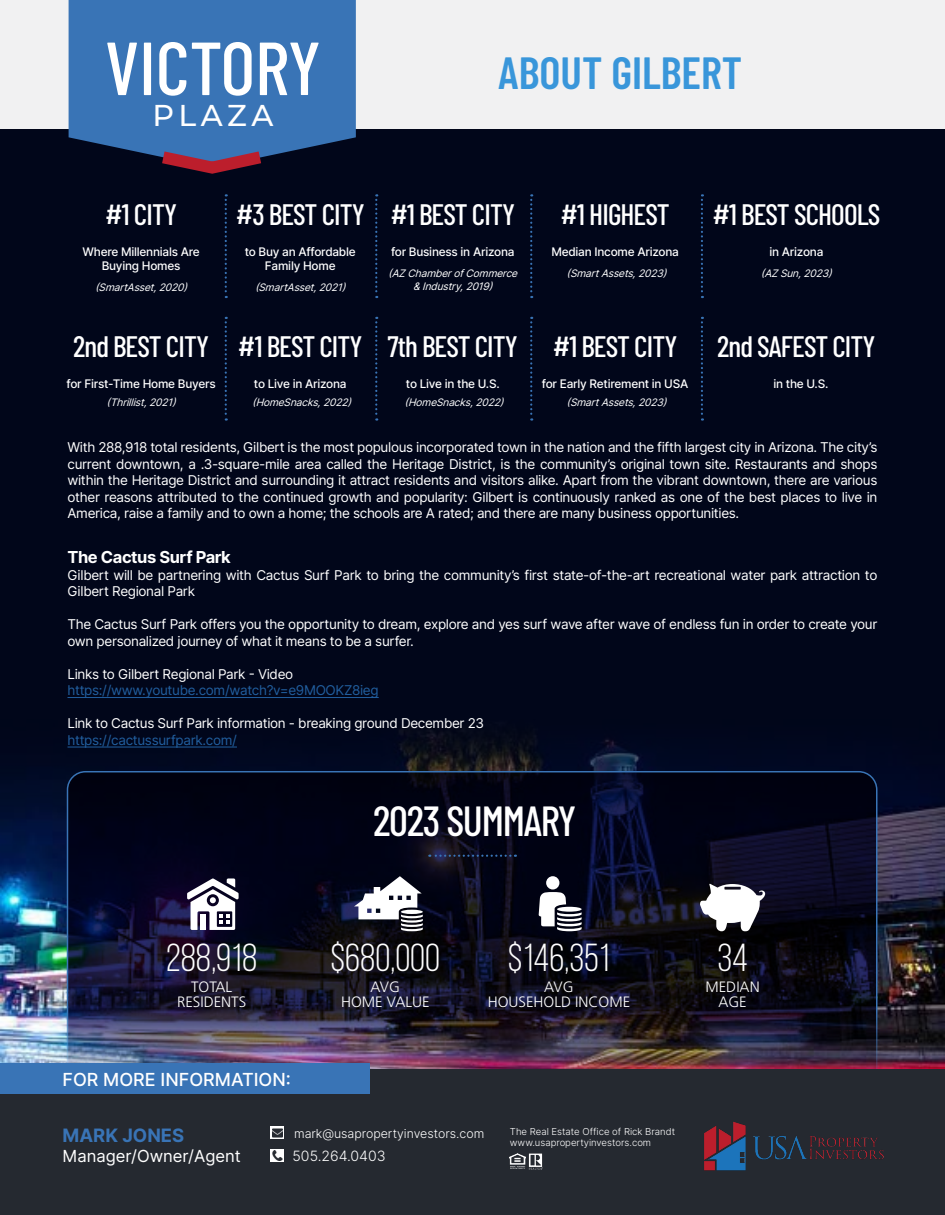
<style>
.page{position:relative;width:945px;height:1215px;background:#fff}
.page>*{position:absolute;margin:0;border:0;box-sizing:border-box;transform-origin:0 0}
.t1{font:500 75px "Barlow Condensed";color:#fff}
.t2{font:600 45px "Barlow Condensed";color:#3996da}
.t3{font:500 42px "Barlow Condensed";letter-spacing:-.03em;color:#fff}
.t4{font:39px "Bebas Neue";color:#fff}
.t5{font:500 30px "Montserrat";letter-spacing:.15em;color:#fff}
.t6{font:500 29.55px "Barlow Condensed";letter-spacing:-.03em;color:#fff}
.t7{font:700 18.45px "Inter";color:#3974b6}
.t8{font:500 18px "Inter";color:#fff}
.t9{font:16.65px "Inter";color:#fff}
.t10{font:700 16.5px "Inter";letter-spacing:-.025em;color:#fff}
.t11{font:15px/15px "Frutiger LT 45 Lt";color:#fff;text-align:center}
.t12{font:300 14.1px "Inter";color:#fff}
.t13{font:13.5px/16.5px "Inter";letter-spacing:-.025em;color:#fff}
.t14{font:13.5px "Inter";letter-spacing:-.025em;color:#215e9e}
.t15{font:300 12.45px "Inter";color:#fff}
.t16{font:500 11.85px/14.1px "Inter";letter-spacing:-.02em;color:#fff;text-align:center}
.t17{font:italic 10.35px/12.5px "Inter";color:#fff;text-align:center}
.t18{font:300 9.6px/11.6px "Inter";color:#fff}
</style>
<div class="page">
<img style="left:0;top:864px;width:945px;height:205px">
<div style="left:0;top:0;width:945px;height:129px;background:#f1f1f2"></div>
<div style="left:0;top:129px;width:945px;height:735px;background:#01061a"></div>
<div style="left:69px;top:0;width:287px;height:155px;background:#3974b6"></div>
<svg style="left:149px;top:143px;width:125px;height:31px"></svg>
<hr style="left:68px;top:697px;width:311px;height:1px;background:#215e9e">
<hr style="left:68px;top:747px;width:169px;height:1px;background:#215e9e">
<svg style="left:225px;top:194px;width:2px;height:104px"></svg>
<svg style="left:225px;top:317px;width:2px;height:104px"></svg>
<svg style="left:375px;top:194px;width:2px;height:104px"></svg>
<svg style="left:375px;top:317px;width:2px;height:104px"></svg>
<svg style="left:530px;top:194px;width:2px;height:104px"></svg>
<svg style="left:530px;top:317px;width:2px;height:104px"></svg>
<svg style="left:701px;top:194px;width:2px;height:104px"></svg>
<svg style="left:701px;top:317px;width:2px;height:104px"></svg>
<img style="left:68px;top:772px;width:809px;height:342px;border-radius:18px">
<svg style="left:429px;top:855px;width:87px;height:2px"></svg>
<svg style="left:354px;top:876px;width:69px;height:55px"></svg>
<svg style="left:401px;top:910px;width:22px;height:4px"></svg>
<div style="left:546px;top:876px;width:13px;height:14px;background:#fff;border-radius:50%"></div>
<svg style="left:539px;top:892px;width:43px;height:39px"></svg>
<div style="left:557px;top:907px;width:25px;height:5px;background:#fff;border-radius:50%"></div>
<svg style="left:700px;top:884px;width:68px;height:47px"></svg>
<svg style="left:187px;top:878px;width:52px;height:52px"></svg>
<div style="left:0;top:1070px;width:944px;height:144px;background:#252930"></div>
<div style="left:0;top:1069px;width:945px;height:146px;border:2px solid #252930"></div>
<div style="left:0;top:1063px;width:370px;height:31px;background:#3974b6"></div>
<img style="left:704px;top:1121px;width:180px;height:50px">
<img style="left:528px;top:1153px;width:15px;height:16px">
<img style="left:510px;top:1153px;width:15px;height:16px">
<div style="left:271px;top:1127px;width:13px;height:12px;background:#fff"></div>
<svg style="left:272px;top:1128px;width:11px;height:10px"></svg>
<svg style="left:271px;top:1149px;width:13px;height:13px"></svg>
<svg style="left:272px;top:1151px;width:10px;height:10px"></svg>
<h1 class="t1" style="left:105px;top:15px;width:218px">VICTORY</h1>
<h3 class="t5" style="left:153px;top:94px;width:122px">PLAZA</h3>
<h2 class="t2" style="left:498px;top:41px;width:245px">ABOUT GILBERT</h2>
<h3 class="t6" style="left:105px;top:193px;width:73px">#1 CITY</h3>
<h3 class="t6" style="left:236px;top:193px;width:281px">#3 BEST CITY #1 BEST CITY</h3>
<h3 class="t6" style="left:561px;top:193px;width:111px">#1 HIGHEST</h3>
<h3 class="t6" style="left:713px;top:193px;width:169px">#1 BEST SCHOOLS</h3>
<p class="t16" style="left:83px;top:244px;width:119px">Where Millennials Are<br>Buying Homes</p>
<p class="t16" style="left:245px;top:244px;width:112px">to Buy an Affordable<br>Family Home</p>
<p class="t16" style="left:391px;top:244px;width:125px">for Business in Arizona</p>
<p class="t16" style="left:551px;top:244px;width:129px">Median Income Arizona</p>
<p class="t16" style="left:769px;top:244px;width:55px">in Arizona</p>
<p class="t17" style="left:388px;top:267px;width:134px">(AZChamberofCommerce &amp;Industry,2019)</p>
<p class="t17" style="left:566px;top:267px;width:105px">(SmartAssets,2023)</p>
<p class="t17" style="left:761px;top:267px;width:77px">(AZSun,2023)</p>
<p class="t17" style="left:95px;top:281px;width:98px">(SmartAsset,2020)</p>
<p class="t17" style="left:255px;top:281px;width:96px">(SmartAsset,2021)</p>
<h3 class="t6" style="left:73px;top:325px;width:606px">2nd BEST CITY #1 BEST CITY 7th BEST CITY #1 BEST CITY</h3>
<h3 class="t6" style="left:717px;top:325px;width:160px">2nd SAFEST CITY</h3>
<p class="t16" style="left:67px;top:376px;width:151px">for First-Time Home Buyers</p>
<p class="t16" style="left:254px;top:376px;width:94px">to Live in Arizona</p>
<p class="t16" style="left:406px;top:376px;width:95px">to Live in the U.S.</p>
<p class="t16" style="left:542px;top:376px;width:148px">for Early Retirement in USA</p>
<p class="t16" style="left:773px;top:376px;width:57px">in the U.S.</p>
<p class="t17" style="left:107px;top:396px;width:75px">(Thrillist,2021)</p>
<p class="t17" style="left:252px;top:396px;width:104px">(HomeSnacks,2022)</p>
<p class="t17" style="left:405px;top:396px;width:104px">(HomeSnacks,2022)</p>
<p class="t17" style="left:566px;top:396px;width:105px">(SmartAssets,2023)</p>
<p class="t13" style="left:68px;top:439px;width:811px;text-align:justify">With 288,918 total residents, Gilbert is the most populous incorporated town in the nation and the fifth largest city in Arizona. The city’s current downtown, a .3-square-mile area called the Heritage District, is the community’s original town site. Restaurants and shops within the Heritage District and surrounding it attract residents and visitors alike. Apart from the vibrant downtown, there are various other reasons attributed to the continued growth and popularity: Gilbert is continuously ranked as one of the best places to live in America, raise a family and to own a home; the schools are A rated; and there are many business opportunities.</p>
<p class="t10" style="left:68px;top:545px;width:165px">The Cactus Surf Park</p>
<p class="t13" style="left:68px;top:566px;width:811px">Gilbert will be partnering with Cactus Surf Park to bring the community’s first state-of-the-art recreational water park attraction to<br>Gilbert Regional Park</p>
<p class="t13" style="left:68px;top:616px;width:812px">The Cactus Surf Park offers you the opportunity to dream, explore and yes surf wave after wave of endless fun in order to create your own personalized journey of what it means to be a surfer.</p>
<p class="t13" style="left:68px;top:665px;width:227px">Links to Gilbert Regional Park - Video</p>
<p class="t14" style="left:68px;top:681px;width:313px">https://www.youtube.com/watch?v=e9MOOKZ8ieg</p>
<p class="t13" style="left:68px;top:715px;width:418px">Link to Cactus Surf Park information - breaking ground December 23</p>
<p class="t14" style="left:68px;top:730px;width:171px">https://cactussurfpark.com/</p>
<h3 class="t3" style="left:373px;top:791px;width:205px">2023 SUMMARY</h3>
<h3 class="t4" style="left:166px;top:936px;width:93px">288,918</h3>
<p class="t11" style="left:177px;top:980px;width:71px">TOTAL<br>RESIDENTS</p>
<h3 class="t8" style="left:63px;top:1067px;width:230px">FOR MORE INFORMATION:</h3>
<h3 class="t4" style="left:331px;top:936px;width:111px">$680,000</h3>
<p class="t11" style="left:341px;top:980px;width:90px">AVG<br>HOME VALUE</p>
<h3 class="t4" style="left:508px;top:936px;width:103px">$146,351</h3>
<p class="t11" style="left:488px;top:980px;width:144px">AVG<br>HOUSEHOLD INCOME</p>
<h3 class="t7" style="left:63px;top:1122px;width:123px">MARK JONES</h3>
<p class="t9" style="left:63px;top:1144px;width:180px">Manager/Owner/Agent</p>
<p class="t15" style="left:294px;top:1124px;width:192px">mark@usapropertyinvestors.com</p>
<p class="t12" style="left:293px;top:1146px;width:95px">505.264.0403</p>
<p class="t18" style="left:510px;top:1125px;width:167px">The Real Estate Office of Rick Brandt www.usapropertyinvestors.com</p>
<h3 class="t4" style="left:717px;top:936px;width:32px">34</h3>
<p class="t11" style="left:705px;top:980px;width:56px">MEDIAN<br>AGE</p>
</div>
